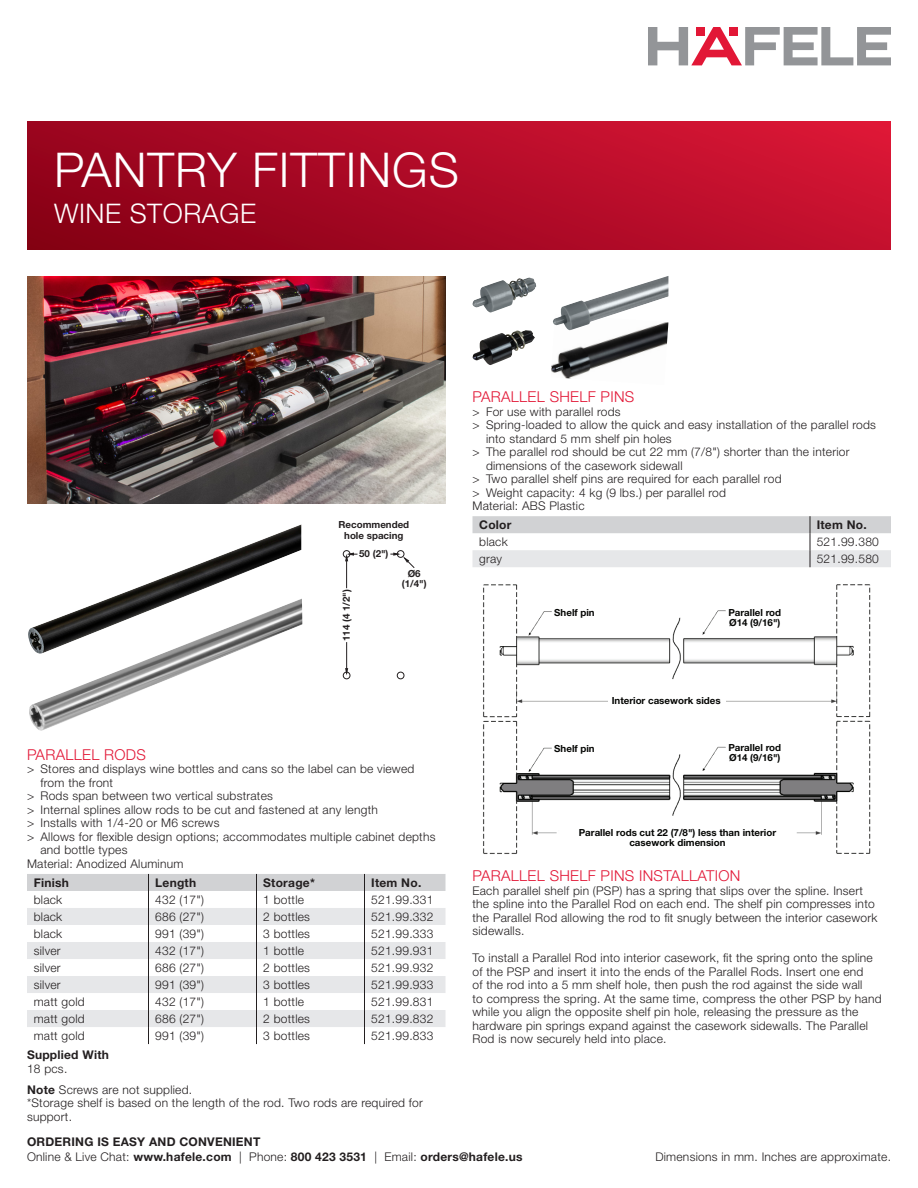
<style>
.page{position:relative;width:918px;height:1188px;background:#fff}
.page>*{position:absolute;margin:0;border:0;box-sizing:border-box;transform-origin:0 0}
.t1{font:300 48px "Helvetica Neue LT Pro";letter-spacing:.02em;color:#fff}
.t2{font:300 27px "Helvetica Neue LT Pro";letter-spacing:.02em;color:#fff}
.t3{font:300 15px "Helvetica Neue LT Pro";letter-spacing:.02em;color:#e21736}
.t4{font:300 12px/13.5px "Helvetica Neue LT Pro";letter-spacing:.02em;color:#231f20}
.t5{font:700 12px/15px "Helvetica Neue LT Pro";letter-spacing:.02em;color:#231f20}
.t6{font:700 9.75px/10.5px "Helvetica Neue LT Pro";color:#040503}
.t7{font:700 9.75px/10.5px "Helvetica Neue LT Pro";color:#231f20;text-align:center}
.s1{font-weight:700}
.s2{font-weight:300}
</style>
<div class="page">
<svg style="left:648px;top:27px;width:243px;height:38px"></svg>
<div style="left:27px;top:122px;width:864px;height:128px;background:linear-gradient(to right,#8e0119,#d11433)"></div>
<svg style="left:472px;top:516px;width:419px;height:51px"></svg>
<svg style="left:27px;top:874px;width:419px;height:170px"></svg>
<img style="left:27px;top:277px;width:419px;height:226px">
<img style="left:28px;top:524px;width:273px;height:115px">
<img style="left:29px;top:598px;width:273px;height:133px">
<svg style="left:343px;top:550px;width:72px;height:129px"></svg>
<img style="left:551px;top:330px;width:117px;height:49px">
<img style="left:472px;top:330px;width:63px;height:35px">
<img style="left:553px;top:276px;width:115px;height:54px">
<img style="left:472px;top:278px;width:64px;height:35px">
<img style="left:483px;top:584px;width:388px;height:270px">
<div style="left:608px;top:685px;width:118px;height:18px;background:#fff"></div>
<p class="t1" style="left:54px;top:141px;width:406px">PANTRY FITTINGS</p>
<p class="t2" style="left:54px;top:197px;width:204px">WINE STORAGE</p>
<p class="t7" style="left:338px;top:519px;width:72px">Recommended hole spacing</p>
<p class="t7" style="left:359px;top:548px;width:31px">50 (2")</p>
<p class="t7" style="left:341px;top:641px;width:53px;rotate:-90deg">114 (4 1/2")</p>
<p class="t7" style="left:402px;top:568px;width:26px">Ø6 (1/4")</p>
<p class="t3" style="left:27px;top:745px;width:120px">PARALLEL RODS</p>
<p class="t4" style="left:27px;top:762px;width:389px">&gt; Stores and displays wine bottles and cans so the label can be viewed</p>
<p class="t4" style="left:40px;top:776px;width:74px">from the front</p>
<p class="t4" style="left:27px;top:789px;width:248px">&gt; Rods span between two vertical substrates</p>
<p class="t4" style="left:27px;top:803px;width:352px">&gt; Internal splines allow rods to be cut and fastened at any length</p>
<p class="t4" style="left:27px;top:816px;width:194px">&gt; Installs with 1/4-20 or M6 screws</p>
<p class="t4" style="left:27px;top:830px;width:410px">&gt; Allows for flexible design options; accommodates multiple cabinet depths</p>
<p class="t4" style="left:40px;top:843px;width:88px">and bottle types</p>
<p class="t4" style="left:27px;top:857px;width:158px">Material: Anodized Aluminum</p>
<p class="t5" style="left:34px;top:875px;width:37px">Finish</p>
<p class="t5" style="left:155px;top:875px;width:42px">Length</p>
<p class="t5" style="left:263px;top:875px;width:53px">Storage*</p>
<p class="t5" style="left:371px;top:875px;width:52px">Item No.</p>
<p class="t4" style="left:34px;top:892px;width:30px">black</p>
<p class="t4" style="left:155px;top:892px;width:50px">432 (17")</p>
<p class="t4" style="left:263px;top:892px;width:42px">1 bottle</p>
<p class="t4" style="left:371px;top:892px;width:64px">521.99.331</p>
<p class="t4" style="left:34px;top:910px;width:30px">black</p>
<p class="t4" style="left:155px;top:910px;width:50px">686 (27")</p>
<p class="t4" style="left:263px;top:910px;width:48px">2 bottles</p>
<p class="t4" style="left:371px;top:910px;width:64px">521.99.332</p>
<p class="t4" style="left:34px;top:927px;width:30px">black</p>
<p class="t4" style="left:155px;top:927px;width:50px">991 (39")</p>
<p class="t4" style="left:263px;top:927px;width:48px">3 bottles</p>
<p class="t4" style="left:371px;top:927px;width:64px">521.99.333</p>
<p class="t4" style="left:34px;top:944px;width:28px">silver</p>
<p class="t4" style="left:155px;top:944px;width:50px">432 (17")</p>
<p class="t4" style="left:263px;top:944px;width:42px">1 bottle</p>
<p class="t4" style="left:371px;top:944px;width:64px">521.99.931</p>
<p class="t4" style="left:34px;top:961px;width:28px">silver</p>
<p class="t4" style="left:155px;top:961px;width:50px">686 (27")</p>
<p class="t4" style="left:263px;top:961px;width:48px">2 bottles</p>
<p class="t4" style="left:371px;top:961px;width:64px">521.99.932</p>
<p class="t4" style="left:34px;top:978px;width:28px">silver</p>
<p class="t4" style="left:155px;top:978px;width:50px">991 (39")</p>
<p class="t4" style="left:263px;top:978px;width:48px">3 bottles</p>
<p class="t4" style="left:371px;top:978px;width:64px">521.99.933</p>
<p class="t4" style="left:34px;top:995px;width:53px">matt gold</p>
<p class="t4" style="left:155px;top:995px;width:50px">432 (17")</p>
<p class="t4" style="left:263px;top:995px;width:42px">1 bottle</p>
<p class="t4" style="left:371px;top:995px;width:64px">521.99.831</p>
<p class="t4" style="left:34px;top:1012px;width:53px">matt gold</p>
<p class="t4" style="left:155px;top:1012px;width:50px">686 (27")</p>
<p class="t4" style="left:263px;top:1012px;width:48px">2 bottles</p>
<p class="t4" style="left:371px;top:1012px;width:64px">521.99.832</p>
<p class="t4" style="left:34px;top:1029px;width:53px">matt gold</p>
<p class="t4" style="left:155px;top:1029px;width:50px">991 (39")</p>
<p class="t4" style="left:263px;top:1029px;width:48px">3 bottles</p>
<p class="t4" style="left:371px;top:1029px;width:64px">521.99.833</p>
<p class="t5" style="left:27px;top:1047px;width:83px">Supplied With</p>
<p class="t4" style="left:27px;top:1061px;width:42px">18 pcs.</p>
<p class="t4" style="left:27px;top:1082px;width:167px"><span class="s1">Note</span> Screws are not supplied.</p>
<p class="t4" style="left:27px;top:1096px;width:397px">*Storage shelf is based on the length of the rod. Two rods are required for support.</p>
<p class="t3" style="left:472px;top:388px;width:163px">PARALLEL SHELF PINS</p>
<p class="t4" style="left:472px;top:404px;width:150px">&gt; For use with parallel rods</p>
<p class="t4" style="left:472px;top:418px;width:405px">&gt; Spring-loaded to allow the quick and easy installation of the parallel rods</p>
<p class="t4" style="left:486px;top:431px;width:187px">into standard 5 mm shelf pin holes</p>
<p class="t4" style="left:472px;top:445px;width:379px">&gt; The parallel rod should be cut 22 mm (7/8") shorter than the interior</p>
<p class="t4" style="left:486px;top:458px;width:198px">dimensions of the casework sidewall</p>
<p class="t4" style="left:472px;top:472px;width:311px">&gt; Two parallel shelf pins are required for each parallel rod</p>
<p class="t4" style="left:472px;top:485px;width:255px">&gt; Weight capacity: 4 kg (9 lbs.) per parallel rod</p>
<p class="t4" style="left:472px;top:499px;width:114px">Material: ABS Plastic</p>
<p class="t5" style="left:479px;top:517px;width:34px">Color</p>
<p class="t5" style="left:817px;top:517px;width:52px">Item No.</p>
<p class="t4" style="left:479px;top:535px;width:30px">black</p>
<p class="t4" style="left:817px;top:535px;width:64px">521.99.380</p>
<p class="t4" style="left:479px;top:552px;width:24px">gray</p>
<p class="t4" style="left:817px;top:552px;width:64px">521.99.580</p>
<p class="t6" style="left:554px;top:607px;width:42px">Shelf pin</p>
<p class="t6" style="left:728px;top:607px;width:54px">Parallel rod<br>Ø14 (9/16")</p>
<p class="t6" style="left:554px;top:743px;width:42px">Shelf pin</p>
<p class="t6" style="left:612px;top:695px;width:111px">Interior casework sides</p>
<p class="t6" style="left:728px;top:742px;width:54px">Parallel rod<br>Ø14 (9/16")</p>
<p class="t6" style="left:579px;top:827px;width:199px;text-align:center">Parallel rods cut 22 (7/8") less than interior casework dimension</p>
<p class="t3" style="left:472px;top:867px;width:269px">PARALLEL SHELF PINS INSTALLATION</p>
<p class="t4" style="left:472px;top:884px;width:392px">Each parallel shelf pin (PSP) has a spring that slips over the spline. Insert</p>
<p class="t4" style="left:472px;top:897px;width:407px">the spline into the Parallel Rod on each end. The shelf pin compresses into the Parallel Rod allowing the rod to fit snugly between the interior casework sidewalls.</p>
<p class="t4" style="left:472px;top:951px;width:402px">To install a Parallel Rod into interior casework, fit the spring onto the spline</p>
<p class="t4" style="left:472px;top:965px;width:392px">of the PSP and insert it into the ends of the Parallel Rods. Insert one end</p>
<p class="t4" style="left:472px;top:978px;width:392px">of the rod into a 5 mm shelf hole, then push the rod against the side wall</p>
<p class="t4" style="left:472px;top:992px;width:411px">to compress the spring. At the same time, compress the other PSP by hand while you align the opposite shelf pin hole, releasing the pressure as the</p>
<p class="t4" style="left:472px;top:1019px;width:397px">hardware pin springs expand against the casework sidewalls. The Parallel<br>Rod is now securely held into place.</p>
<p class="t5" style="left:27px;top:1134px;width:497px">ORDERING IS EASY AND CONVENIENT<br><span class="s2">Online &amp; Live Chat:</span> www.hafele.com <span class="s2">| Phone:</span> 800 423 3531 <span class="s2">| Email:</span> orders@hafele.us</p>
<p class="t4" style="left:655px;top:1150px;width:237px">Dimensions in mm. Inches are approximate.</p>
</div>
